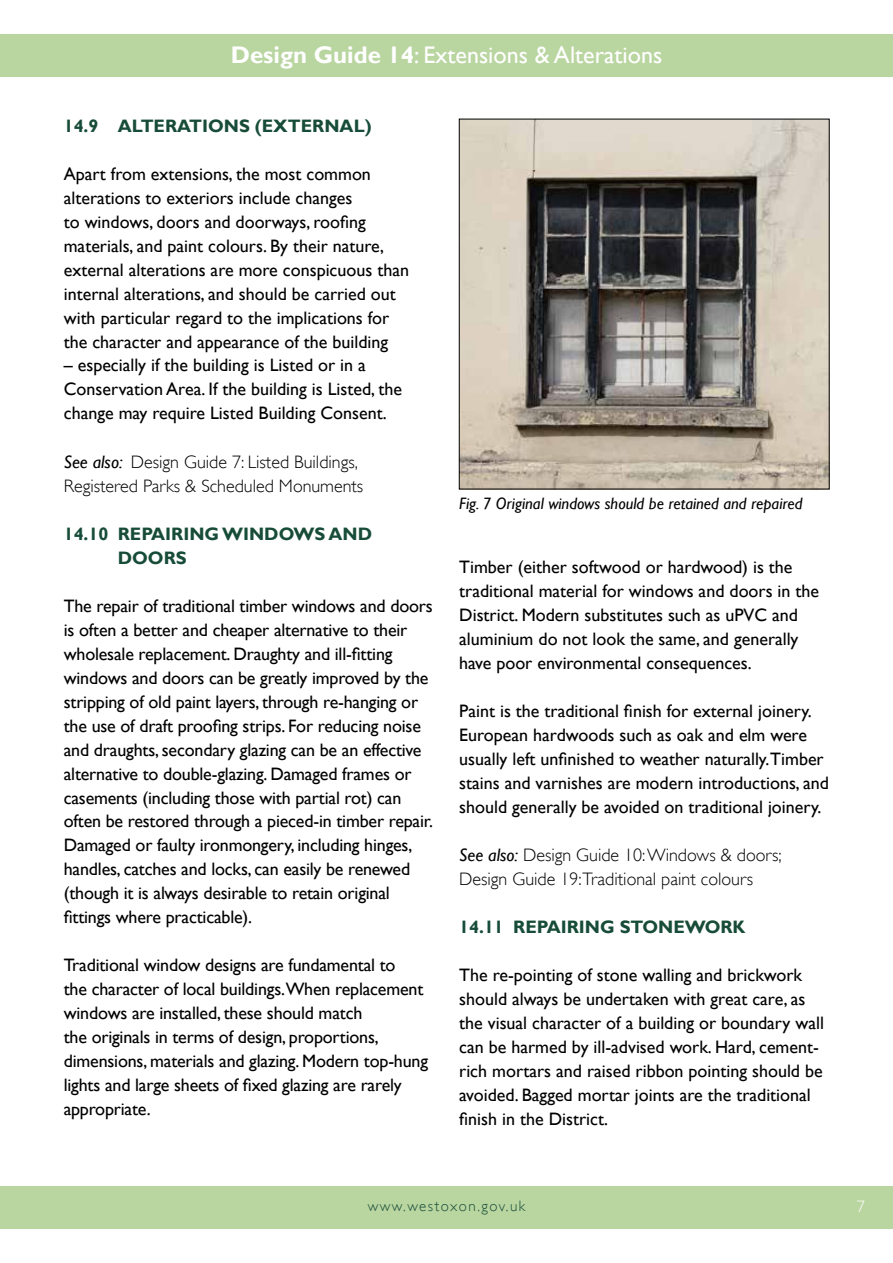
<style>
.page{position:relative;width:893px;height:1263px;background:#fff}
.page>*{position:absolute;margin:0;border:0;box-sizing:border-box;transform-origin:0 0}
.t1{font:24px "Gill Sans";color:#fff}
.t2{font:18px/24px "Gill Sans";color:#000}
.t3{font:300 18px/24px "Gill Sans";color:#000}
.t4{font:700 18px/24px "Gill Sans";color:#174c38}
.t5{font:italic 16.5px "Gill Sans";color:#000}
.t6{font:300 16.5px "Gill Sans";color:#fff}
.t7{font:300 15px "Gill Sans";letter-spacing:.1em;color:#174c38}
.s1{font-weight:700}
.s2{font-weight:400;font-style:italic}
</style>
<div class="page">
<div style="left:0;top:1186px;width:893px;height:43px;background:#b9d5a0"></div>
<div style="left:0;top:34px;width:893px;height:43px;background:#b9d5a0"></div>
<img style="left:461px;top:121px;width:367px;height:366px">
<h1 class="t1" style="left:231px;top:41px;width:433px"><span class="s1">Design Guide 14</span>: Extensions &amp; Alterations</h1>
<p class="t4" style="left:64px;top:114px;width:309px">14.9 ALTERATIONS (EXTERNAL)</p>
<p class="t2" style="left:64px;top:162px;width:347px">Apart from extensions, the most common alterations to exteriors include changes<br>to windows, doors and doorways, roofing materials, and paint colours. By their nature, external alterations are more conspicuous than internal alterations, and should be carried out with particular regard to the implications for the character and appearance of the building</p>
<p class="t2" style="left:64px;top:354px;width:340px">– especially if the building is Listed or in a<br>Conservation Area. If the building is Listed, the change may require Listed Building Consent.</p>
<p class="t3" style="left:64px;top:449px;width:301px"><span class="s2">See also:</span> Design Guide 7: Listed Buildings,<br>Registered Parks &amp; Scheduled Monuments</p>
<p class="t4" style="left:118px;top:522px;width:256px;text-indent:-54px">14.10 REPAIRING WINDOWS AND<br>DOORS</p>
<p class="t2" style="left:64px;top:594px;width:371px">The repair of traditional timber windows and doors is often a better and cheaper alternative to their wholesale replacement. Draughty and ill-fitting windows and doors can be greatly improved by the stripping of old paint layers, through re-hanging or the use of draft proofing strips. For reducing noise and draughts, secondary glazing can be an effective alternative to double-glazing. Damaged frames or casements (including those with partial rot) can often be restored through a pieced-in timber repair.<br>Damaged or faulty ironmongery, including hinges, handles, catches and locks, can easily be renewed (though it is always desirable to retain original fittings where practicable).</p>
<p class="t2" style="left:64px;top:954px;width:366px">Traditional window designs are fundamental to<br>the character of local buildings.When replacement windows are installed, these should match<br>the originals in terms of design, proportions, dimensions, materials and glazing. Modern top-hung lights and large sheets of fixed glazing are rarely appropriate.</p>
<p class="t5" style="left:459px;top:494px;width:345px">Fig. 7 Original windows should be retained and repaired</p>
<p class="t2" style="left:459px;top:555px;width:361px">Timber (either softwood or hardwood) is the traditional material for windows and doors in the District. Modern substitutes such as uPVC and aluminium do not look the same, and generally have poor environmental consequences.</p>
<p class="t2" style="left:459px;top:699px;width:371px">Paint is the traditional finish for external joinery.<br>European hardwoods such as oak and elm were usually left unfinished to weather naturally.Timber stains and varnishes are modern introductions, and should generally be avoided on traditional joinery.</p>
<p class="t3" style="left:459px;top:843px;width:324px"><span class="s2">See also:</span> Design Guide 10: Windows &amp; doors;<br>Design Guide 19:Traditional paint colours</p>
<p class="t4" style="left:459px;top:915px;width:288px">14.11 REPAIRING STONEWORK</p>
<p class="t2" style="left:459px;top:963px;width:366px">The re-pointing of stone walling and brickwork should always be undertaken with great care, as the visual character of a building or boundary wall can be harmed by ill-advised work. Hard, cement&shy;rich mortars and raised ribbon pointing should be avoided. Bagged mortar joints are the traditional finish in the District.</p>
<p class="t7" style="left:368px;top:1197px;width:159px">www.westoxon.gov.uk</p>
<p class="t6" style="left:857px;top:1197px;width:10px">7</p>
</div>
